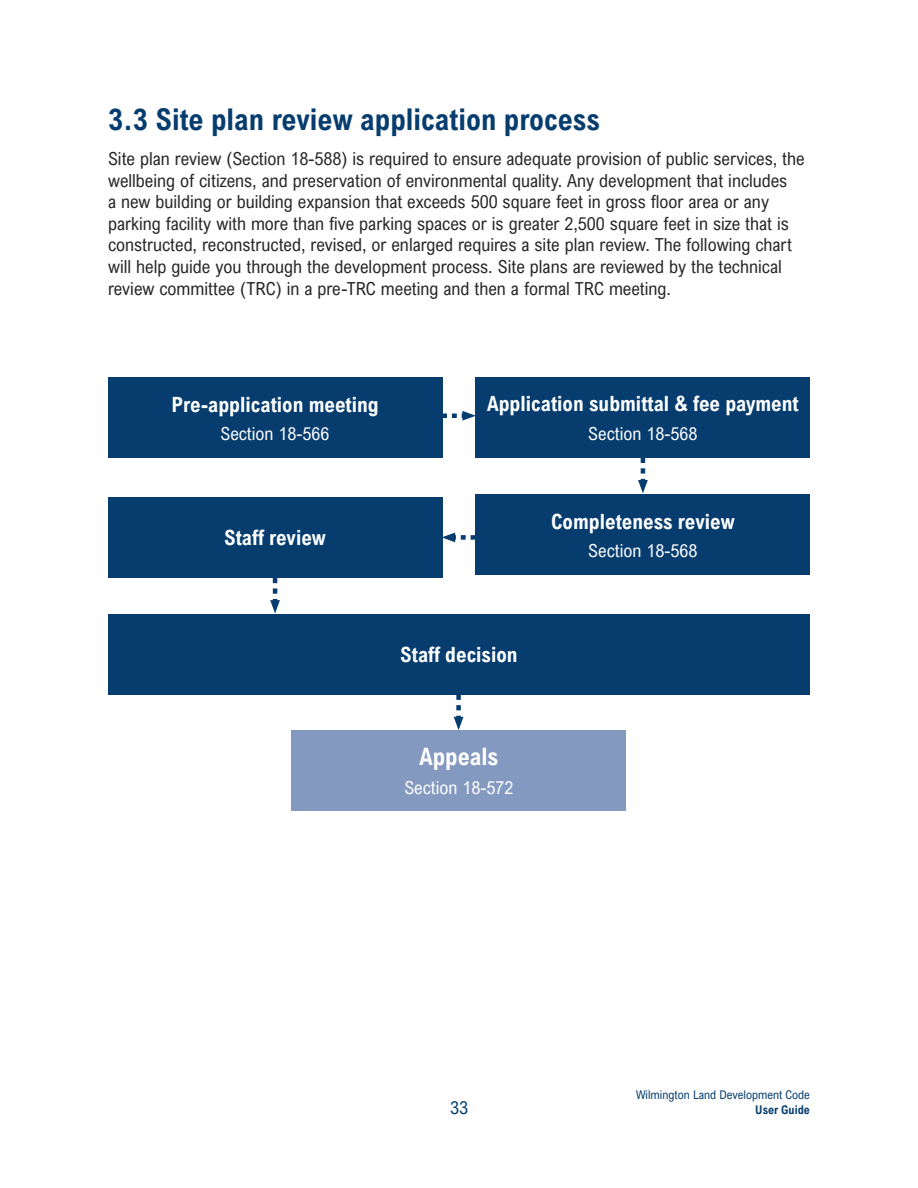
<style>
.page{position:relative;width:918px;height:1188px;background:#fff}
.page>*{position:absolute;margin:0;border:0;box-sizing:border-box;transform-origin:0 0}
.Section_Header{font:700 30px "Arial Nova Cond";color:#063d6e}
.t1{font:700 24px "Arial Nova Cond";color:#fff}
.t2{font:700 21px "Arial Nova Cond";color:#fff}
.t3{font:18px/21.6px "Arial Nova Cond";color:#272727}
.t4{font:18px "Arial Nova Cond";color:#fff}
.t5{font:18px "Arial Nova Cond";color:#063d6e}
.t6{font:12px "Arial Nova Cond";color:#063d6e}
.t7{font:700 12px "Arial Nova Cond";color:#063d6e}
</style>
<div class="page">
<svg style="left:442px;top:411px;width:34px;height:10px"></svg>
<div style="left:476px;top:377px;width:334px;height:81px;background:#063d6e"></div>
<div style="left:108px;top:377px;width:334px;height:81px;background:#063d6e"></div>
<div style="left:476px;top:494px;width:334px;height:81px;background:#063d6e"></div>
<div style="left:292px;top:730px;width:334px;height:81px;background:#8499c0"></div>
<svg style="left:638px;top:458px;width:10px;height:35px"></svg>
<svg style="left:270px;top:578px;width:10px;height:36px"></svg>
<div style="left:108px;top:497px;width:334px;height:81px;background:#063d6e"></div>
<svg style="left:442px;top:533px;width:33px;height:9px"></svg>
<div style="left:108px;top:614px;width:702px;height:81px;background:#063d6e"></div>
<svg style="left:454px;top:695px;width:9px;height:35px"></svg>
<p class="Section_Header" style="left:108px;top:100px;width:494px">3.3 Site plan review application process</p>
<p class="t3" style="left:108px;top:147px;width:698px">Site plan review (Section 18-588) is required to ensure adequate provision of public services, the wellbeing of citizens, and preservation of environmental quality. Any development that includes<br>a new building or building expansion that exceeds 500 square feet in gross floor area or any parking facility with more than five parking spaces or is greater 2,500 square feet in size that is constructed, reconstructed, revised, or enlarged requires a site plan review. The following chart will help guide you through the development process. Site plans are reviewed by the technical review committee (TRC) in a pre-TRC meeting and then a formal TRC meeting.</p>
<p class="t2" style="left:171px;top:391px;width:209px">Pre-application meeting</p>
<p class="t4" style="left:220px;top:423px;width:111px">Section 18-566</p>
<p class="t2" style="left:224px;top:524px;width:103px">Staff review</p>
<p class="t2" style="left:487px;top:391px;width:313px">Application submittal &amp; fee payment</p>
<p class="t4" style="left:588px;top:422px;width:111px">Section 18-568</p>
<p class="t2" style="left:551px;top:508px;width:185px">Completeness review</p>
<p class="t4" style="left:588px;top:540px;width:111px">Section 18-568</p>
<p class="t2" style="left:400px;top:641px;width:119px">Staff decision</p>
<p class="t1" style="left:420px;top:742px;width:80px">Appeals</p>
<p class="t4" style="left:404px;top:776px;width:111px">Section 18-572</p>
<p class="t5" style="left:450px;top:1096px;width:19px">33</p>
<p class="t6" style="left:636px;top:1088px;width:175px">Wilmington Land Development Code</p>
<p class="t7" style="left:755px;top:1102px;width:56px">User Guide</p>
</div>
